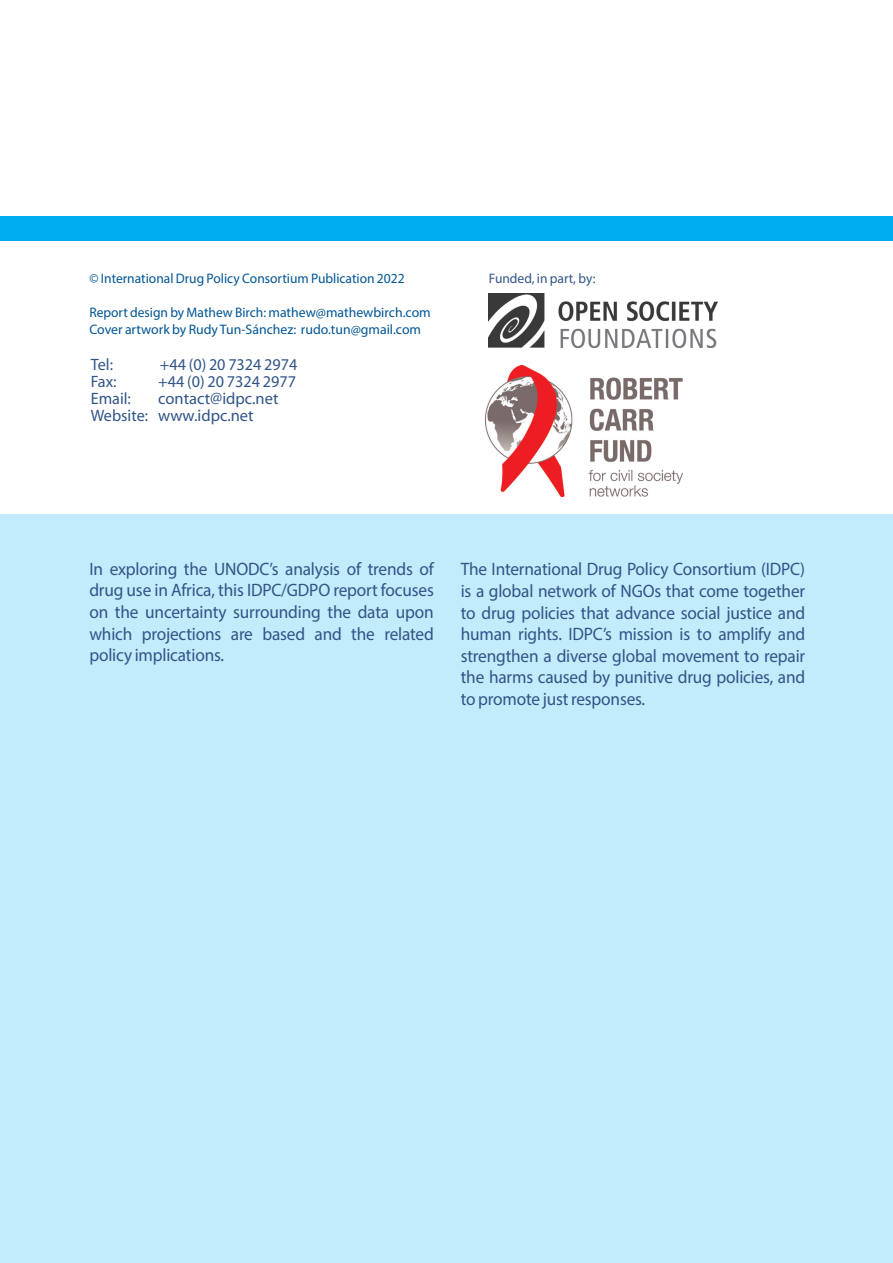
<style>
.page{position:relative;width:893px;height:1263px;background:#fff}
.page>*{position:absolute;margin:0;border:0;box-sizing:border-box;transform-origin:0 0}
.Body{font:18px/21.6px "Myriad Pro";letter-spacing:-.01em;color:#305587;text-align:justify;scale:.96 1}
.Body-2{font:16.5px "Myriad";color:#305587}
.Body-3{font:13.8px "Myriad Pro";color:#005594}
.Body-4{font:13.8px "Myriad Pro";color:#305587}
</style>
<div class="page">
<div style="left:0;top:216px;width:893px;height:25px;background:#00adee"></div>
<img style="left:489px;top:294px;width:229px;height:53px">
<div style="left:0;top:514px;width:893px;height:749px;background:#c2ebfb"></div>
<img style="left:486px;top:366px;width:197px;height:130px">
<p class="Body-3" style="left:89px;top:270px;width:317px">© International Drug Policy Consortium Publication 2022</p>
<p class="Body-3" style="left:89px;top:304px;width:343px">Report design by Mathew Birch: mathew@mathewbirch.com</p>
<p class="Body-3" style="left:89px;top:321px;width:333px">Cover artwork by Rudy Tun-Sánchez: rudo.tun@gmail.com</p>
<p class="Body-2" style="left:91px;top:356px;width:24px">Tel:</p>
<p class="Body-2" style="left:160px;top:356px;width:139px">+44 (0) 20 7324 2974</p>
<p class="Body-2" style="left:91px;top:373px;width:27px">Fax:</p>
<p class="Body-2" style="left:158px;top:373px;width:139px">+44 (0) 20 7324 2977</p>
<p class="Body-2" style="left:91px;top:391px;width:42px">Email:</p>
<p class="Body-2" style="left:158px;top:391px;width:122px">contact@idpc.net</p>
<p class="Body-2" style="left:91px;top:408px;width:164px">Website: www.idpc.net</p>
<p class="Body-4" style="left:489px;top:269px;width:108px">Funded, in part, by:</p>
<p class="Body" style="left:89px;top:558px;width:360px">In exploring the UNODC’s analysis of trends of drug use in Africa, this IDPC/GDPO report focuses on the uncertainty surrounding the data upon which projections are based and the related policy implications.</p>
<p class="Body" style="left:461px;top:558px;width:360px">The International Drug Policy Consortium (IDPC) is a global network of NGOs that come together to drug policies that advance social justice and human rights. IDPC’s mission is to amplify and strengthen a diverse global movement to repair the harms caused by punitive drug policies, and to promote just responses.</p>
</div>
